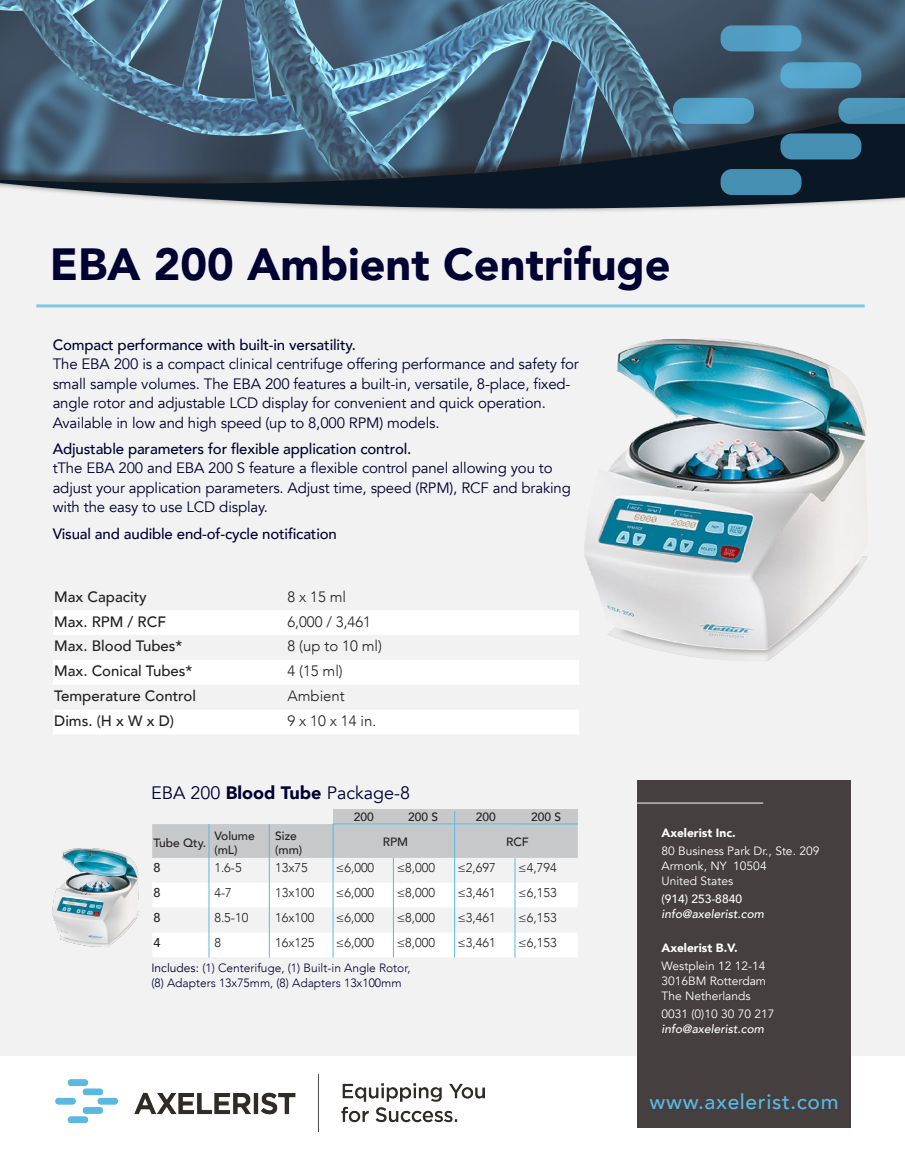
<style>
.page{position:relative;width:905px;height:1175px;background:#fff}
.page>*{position:absolute;margin:0;border:0;box-sizing:border-box;transform-origin:0 0}
.t1{font:900 45px "Avenir";color:#003}
.t2{font:500 21px "Avenir";letter-spacing:.03em;color:#5ab8e3}
.t3{font:18px "Avenir";color:#003}
.t4{font:15px/19.5px "Avenir";letter-spacing:-.01em;color:#003}
.t5{font:500 15px "Avenir";color:#231f20}
.t6{font:300 15px "Avenir";color:#231f20}
.t7{font:500 15px "Avenir";letter-spacing:-.01em;color:#003}
.t8{font:300 12.75px "Avenir";color:#231f20}
.t9{font:500 12.75px "Avenir";color:#231f20}
.t10{font:12px/15px "Avenir";color:#fff}
.t11{font:300 12px/14.4px "Avenir";color:#003}
.t12{font:500 12px/13.5px "Avenir";color:#231f20}
.t13{font:italic 500 12px "Avenir";color:#fff}
.t14{font:900 12px "Avenir";color:#fff}
.t15{font:500 12px "Avenir";color:#fff}
.s1{font-weight:500}
.s2{font-weight:900}
.s3{font-weight:400}
</style>
<div class="page">
<div style="left:0;top:0;width:904px;height:1055px;background:#f2f2f2"></div>
<img style="left:55px;top:1074px;width:429px;height:57px">
<div style="left:637px;top:780px;width:214px;height:347px;background:#453f3f"></div>
<hr style="left:637px;top:802px;width:126px;height:1px;background:#bdbbbb">
<img style="left:0;top:0;width:904px;height:86px">
<div style="left:0;top:86px;width:904px;height:127px;background:#231f20;opacity:.75"></div>
<svg style="left:0;top:99px;width:904px;height:110px;background:#3c5162"></svg>
<div style="left:720px;top:169px;width:81px;height:26px;background:#458fb3;border-radius:11px"></div>
<div style="left:780px;top:133px;width:81px;height:26px;background:#458fb3;border-radius:11px"></div>
<svg style="left:838px;top:98px;width:66px;height:26px;background:#488eb0"></svg>
<div style="left:673px;top:98px;width:80px;height:26px;background:#55a4cb;border-radius:11px"></div>
<div style="left:780px;top:62px;width:81px;height:26px;background:#56a5cc;border-radius:11px"></div>
<div style="left:720px;top:25px;width:81px;height:26px;background:#529cc1;border-radius:11px"></div>
<hr style="left:36px;top:304px;width:828px;height:3px;background:#5ab8e3">
<svg style="left:53px;top:611px;width:526px;height:123px;fill:#fff"></svg>
<img style="left:584px;top:338px;width:284px;height:323px">
<img style="left:52px;top:849px;width:86px;height:98px">
<svg style="left:153px;top:882px;width:424px;height:75px"></svg>
<div style="left:152px;top:824px;width:425px;height:34px;background:#c7c8ca"></div>
<div style="left:333px;top:809px;width:61px;height:15px;background:#c7c8ca"></div>
<div style="left:453px;top:809px;width:65px;height:15px;background:#c7c8ca"></div>
<div style="left:393px;top:809px;width:60px;height:14px;background:#c7c8ca"></div>
<div style="left:514px;top:809px;width:63px;height:15px;background:#c7c8ca"></div>
<hr style="left:208px;top:824px;width:1px;height:133px;background:#5ab8e3">
<hr style="left:333px;top:824px;width:1px;height:133px;background:#5ab8e3">
<hr style="left:454px;top:811px;width:1px;height:146px;background:#5ab8e3">
<hr style="left:269px;top:824px;width:1px;height:133px;background:#5ab8e3">
<hr style="left:393px;top:858px;width:1px;height:99px;background:#5ab8e3">
<hr style="left:514px;top:858px;width:1px;height:99px;background:#5ab8e3">
<hr style="left:333px;top:823px;width:244px;height:1px;background:#5ab8e3">
<p class="t1" style="left:50px;top:226px;width:622px">EBA 200 Ambient Centrifuge</p>
<p class="t4" style="left:53px;top:335px;width:527px"><span class="s1">Compact performance with built-in versatility.<br></span>The EBA 200 is a compact clinical centrifuge offering performance and safety for small sample volumes. The EBA 200 features a built-in, versatile, 8-place, fixed&shy;angle rotor and adjustable LCD display for convenient and quick operation.<br>Available in low and high speed (up to 8,000 RPM) models.</p>
<p class="t4" style="left:53px;top:439px;width:520px"><span class="s1">Adjustable parameters for flexible application control.<br></span>tThe EBA 200 and EBA 200 S feature a flexible control panel allowing you to adjust your application parameters. Adjust time, speed (RPM), RCF and braking with the easy to use LCD display.</p>
<p class="t7" style="left:53px;top:520px;width:286px">Visual and audible end-of-cycle notification</p>
<p class="t5" style="left:54px;top:583px;width:94px">Max Capacity</p>
<p class="t6" style="left:287px;top:587px;width:60px">8 x 15 ml</p>
<p class="t5" style="left:54px;top:608px;width:113px">Max. RPM / RCF</p>
<p class="t6" style="left:287px;top:612px;width:85px">6,000 / 3,461</p>
<p class="t5" style="left:54px;top:633px;width:130px">Max. Blood Tubes*</p>
<p class="t6" style="left:287px;top:637px;width:96px">8 (up to 10 ml)</p>
<p class="t5" style="left:54px;top:658px;width:140px">Max. Conical Tubes*</p>
<p class="t6" style="left:287px;top:662px;width:57px">4 (15 ml)</p>
<p class="t5" style="left:54px;top:683px;width:143px">Temperature Control</p>
<p class="t6" style="left:287px;top:687px;width:59px">Ambient</p>
<p class="t5" style="left:54px;top:707px;width:121px">Dims. (H x W x D)</p>
<p class="t6" style="left:287px;top:712px;width:90px">9 x 10 x 14 in.</p>
<p class="t3" style="left:151px;top:782px;width:261px">EBA 200 <span class="s2">Blood Tube</span> Package-8</p>
<p class="t12" style="left:154px;top:835px;width:54px">Tube Qty.</p>
<p class="t12" style="left:214px;top:828px;width:42px">Volume (mL)</p>
<p class="t12" style="left:275px;top:828px;width:23px">Size</p>
<p class="t12" style="left:275px;top:842px;width:29px">(mm)</p>
<p class="t12" style="left:354px;top:809px;width:22px">200</p>
<p class="t12" style="left:408px;top:809px;width:32px">200 S</p>
<p class="t12" style="left:475px;top:809px;width:22px">200</p>
<p class="t12" style="left:531px;top:809px;width:32px">200 S</p>
<p class="t12" style="left:506px;top:834px;width:24px">RCF</p>
<p class="t12" style="left:382px;top:834px;width:27px">RPM</p>
<p class="t9" style="left:154px;top:856px;width:9px">8</p>
<p class="t8" style="left:214px;top:860px;width:29px">1.6-5</p>
<p class="t8" style="left:275px;top:860px;width:34px">13x75</p>
<p class="t8" style="left:336px;top:860px;width:40px">≤6,000</p>
<p class="t8" style="left:397px;top:860px;width:40px">≤8,000</p>
<p class="t8" style="left:457px;top:860px;width:40px">≤2,697</p>
<p class="t8" style="left:518px;top:860px;width:40px">≤4,794</p>
<p class="t9" style="left:154px;top:881px;width:9px">8</p>
<p class="t8" style="left:214px;top:885px;width:19px">4-7</p>
<p class="t8" style="left:275px;top:885px;width:41px">13x100</p>
<p class="t8" style="left:336px;top:885px;width:40px">≤6,000</p>
<p class="t8" style="left:397px;top:885px;width:40px">≤8,000</p>
<p class="t8" style="left:457px;top:885px;width:40px">≤3,461</p>
<p class="t8" style="left:518px;top:885px;width:40px">≤6,153</p>
<p class="t9" style="left:154px;top:906px;width:9px">8</p>
<p class="t8" style="left:214px;top:909px;width:36px">8.5-10</p>
<p class="t8" style="left:275px;top:909px;width:41px">16x100</p>
<p class="t8" style="left:336px;top:909px;width:40px">≤6,000</p>
<p class="t8" style="left:397px;top:909px;width:40px">≤8,000</p>
<p class="t8" style="left:457px;top:909px;width:40px">≤3,461</p>
<p class="t8" style="left:518px;top:909px;width:40px">≤6,153</p>
<p class="t9" style="left:154px;top:931px;width:9px">4</p>
<p class="t8" style="left:214px;top:934px;width:8px">8</p>
<p class="t8" style="left:275px;top:934px;width:41px">16x125</p>
<p class="t8" style="left:336px;top:934px;width:40px">≤6,000</p>
<p class="t8" style="left:397px;top:934px;width:40px">≤8,000</p>
<p class="t8" style="left:457px;top:934px;width:40px">≤3,461</p>
<p class="t8" style="left:518px;top:934px;width:40px">≤6,153</p>
<p class="t11" style="left:151px;top:961px;width:260px"><span class="s3">Includes:</span> (1) Centerifuge, (1) Built-in Angle Rotor, (8) Adapters 13x75mm, (8) Adapters 13x100mm</p>
<p class="t14" style="left:661px;top:823px;width:76px">Axelerist Inc.</p>
<p class="t10" style="left:661px;top:844px;width:159px">80 Business Park Dr., Ste. 209<br>Armonk, NY 10504<br>United States</p>
<p class="t15" style="left:661px;top:888px;width:82px">(914) 253-8840</p>
<p class="t13" style="left:661px;top:907px;width:104px">info@axelerist.com</p>
<p class="t14" style="left:661px;top:937px;width:78px">Axelerist B.V.</p>
<p class="t10" style="left:661px;top:958px;width:106px;text-align:justify">Westplein 12 12-14<br>3016BM Rotterdam The Netherlands</p>
<p class="t10" style="left:661px;top:1006px;width:114px">0031 (0)10 30 70 217</p>
<p class="t13" style="left:661px;top:1021px;width:104px">info@axelerist.com</p>
<h2 class="t2" style="left:649px;top:1083px;width:191px">www.axelerist.com</h2>
</div>
